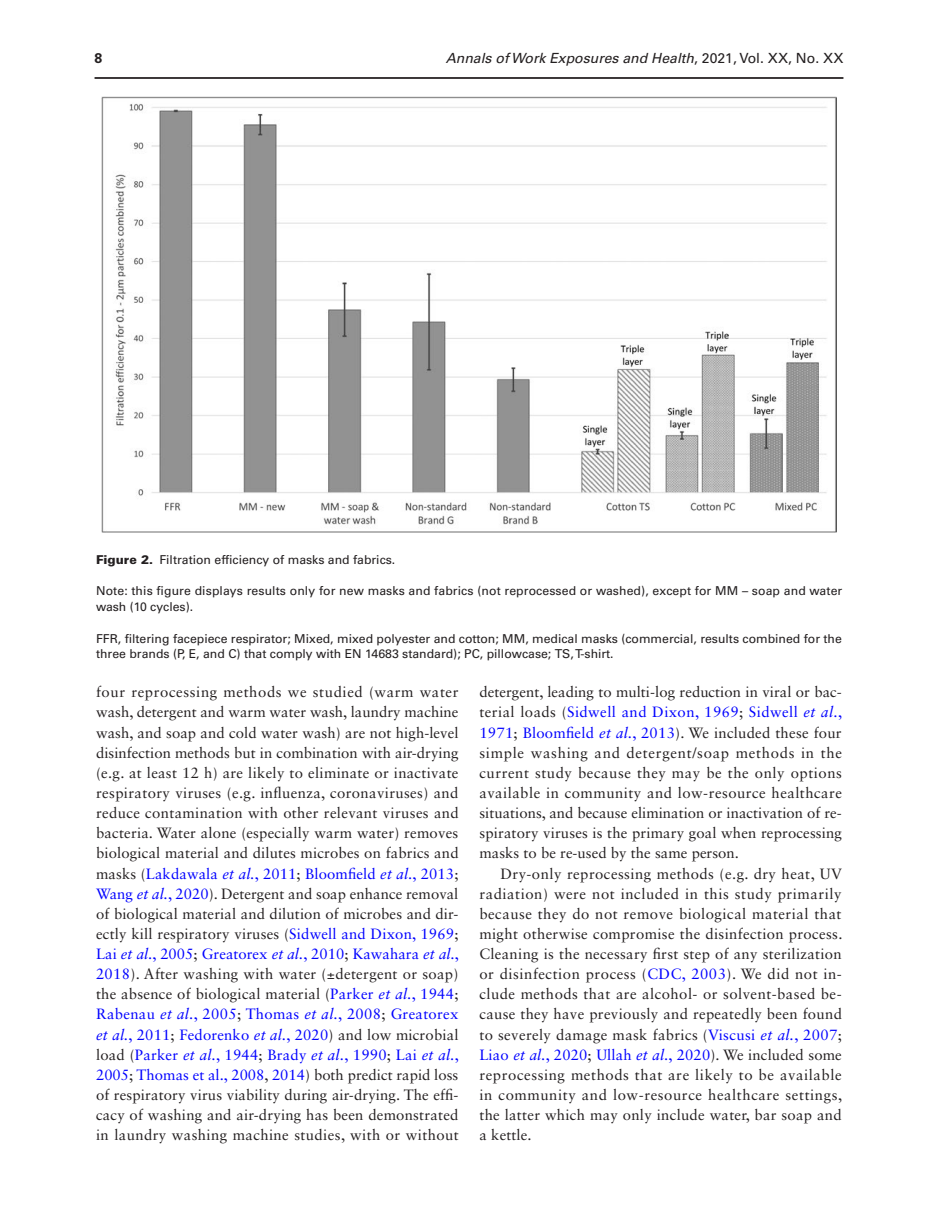
<style>
.page{position:relative;width:938px;height:1221px;background:#fff}
.page>*{position:absolute;margin:0;border:0;box-sizing:border-box;transform-origin:0 0}
.t1{font:14.88px/20.1px "Sabon LT Std";letter-spacing:.02em;color:#231f20;text-align:justify}
.t2{font:italic 14px "Univers LT Std";color:#231f20}
.t3{font:700 14px "Univers LT Std";color:#231f20}
.t4{font:12.25px/15.8px "Univers LT Std";color:#231f20}
.s1{font-style:normal}
.s2{font-weight:900}
.s3{color:#00f}
.s4{font-style:italic;color:#00f}
</style>
<div class="page">
<img style="left:101px;top:96px;width:735px;height:436px">
<hr style="left:94px;top:77px;width:749px;height:2px;background:#231f20">
<p class="t3" style="left:94px;top:50px;width:9px">8</p>
<p class="t2" style="left:445px;top:50px;width:399px">Annals of Work Exposures and Health<span class="s1">, 2021, Vol. XX, No. XX</span></p>
<p class="t4" style="left:96px;top:551px;width:301px"><span class="s2">Figure 2.</span> Filtration efficiency of masks and fabrics.</p>
<p class="t4" style="left:96px;top:583px;width:747px">Note: this figure displays results only for new masks and fabrics (not reprocessed or washed), except for MM – soap and water wash (10 cycles).</p>
<p class="t4" style="left:96px;top:630px;width:747px">FFR, filtering facepiece respirator; Mixed, mixed polyester and cotton; MM, medical masks (commercial, results combined for the three brands (P, E, and C) that comply with EN 14683 standard); PC, pillowcase; TS, T-shirt.</p>
<p class="t1" style="left:96px;top:682px;width:364px">four reprocessing methods we studied (warm water wash, detergent and warm water wash, laundry machine wash, and soap and cold water wash) are not high-level disinfection methods but in combination with air-drying (e.g. at least 12 h) are likely to eliminate or inactivate respiratory viruses (e.g. influenza, coronaviruses) and reduce contamination with other relevant viruses and bacteria. Water alone (especially warm water) removes biological material and dilutes microbes on fabrics and masks (<span class="s3">Lakdawala</span> <span class="s4">et al.</span><span class="s3">, 2011</span>; <span class="s3">Bloomfield</span> <span class="s4">et al.</span><span class="s3">, 2013</span>; <span class="s3">Wang</span> <span class="s4">et al.</span><span class="s3">, 2020</span>). Detergent and soap enhance removal of biological material and dilution of microbes and dir&shy;ectly kill respiratory viruses (<span class="s3">Sidwell and Dixon, 1969</span>; <span class="s3">Lai</span> <span class="s4">et al.</span><span class="s3">, 2005</span>; <span class="s3">Greatorex</span> <span class="s4">et al.</span><span class="s3">, 2010</span>; <span class="s3">Kawahara</span> <span class="s4">et al.</span><span class="s3">, 2018</span>). After washing with water (±detergent or soap) the absence of biological material (<span class="s3">Parker</span> <span class="s4">et al.</span><span class="s3">, 1944</span>; <span class="s3">Rabenau</span> <span class="s4">et al.</span><span class="s3">, 2005</span>; <span class="s3">Thomas</span> <span class="s4">et al.</span><span class="s3">, 2008</span>; <span class="s3">Greatorex </span><span class="s4">et al.</span><span class="s3">, 2011</span>; <span class="s3">Fedorenko</span> <span class="s4">et al.</span><span class="s3">, 2020</span>) and low microbial load (<span class="s3">Parker</span> <span class="s4">et al.</span><span class="s3">, 1944</span>; <span class="s3">Brady</span> <span class="s4">et al.</span><span class="s3">, 1990</span>; <span class="s3">Lai</span> <span class="s4">et al.</span><span class="s3">, 2005</span>; <span class="s3">Thomas et al., 2008</span>, <span class="s3">2014</span>) both predict rapid loss of respiratory virus viability during air-drying. The effi&shy;cacy of washing and air-drying has been demonstrated in laundry washing machine studies, with or without</p>
<p class="t1" style="left:479px;top:682px;width:364px">detergent, leading to multi-log reduction in viral or bac&shy;terial loads (<span class="s3">Sidwell and Dixon, 1969</span>; <span class="s3">Sidwell</span> <span class="s4">et al.</span><span class="s3">, 1971</span>; <span class="s3">Bloomfield</span> <span class="s4">et al.</span><span class="s3">, 2013</span>). We included these four simple washing and detergent/soap methods in the current study because they may be the only options available in community and low-resource healthcare situations, and because elimination or inactivation of re&shy;spiratory viruses is the primary goal when reprocessing masks to be re-used by the same person.</p>
<p class="t1" style="left:479px;top:863px;width:364px;text-indent:21px">Dry-only reprocessing methods (e.g. dry heat, UV radiation) were not included in this study primarily because they do not remove biological material that might otherwise compromise the disinfection process.<br>Cleaning is the necessary first step of any sterilization or disinfection process (<span class="s3">CDC, 2003</span>). We did not in&shy;clude methods that are alcohol- or solvent-based be&shy;cause they have previously and repeatedly been found to severely damage mask fabrics (<span class="s3">Viscusi</span> <span class="s4">et al.</span><span class="s3">, 2007</span>; <span class="s3">Liao</span> <span class="s4">et al.</span><span class="s3">, 2020</span>; <span class="s3">Ullah</span> <span class="s4">et al.</span><span class="s3">, 2020</span>). We included some reprocessing methods that are likely to be available in community and low-resource healthcare settings, the latter which may only include water, bar soap and a kettle.</p>
</div>
